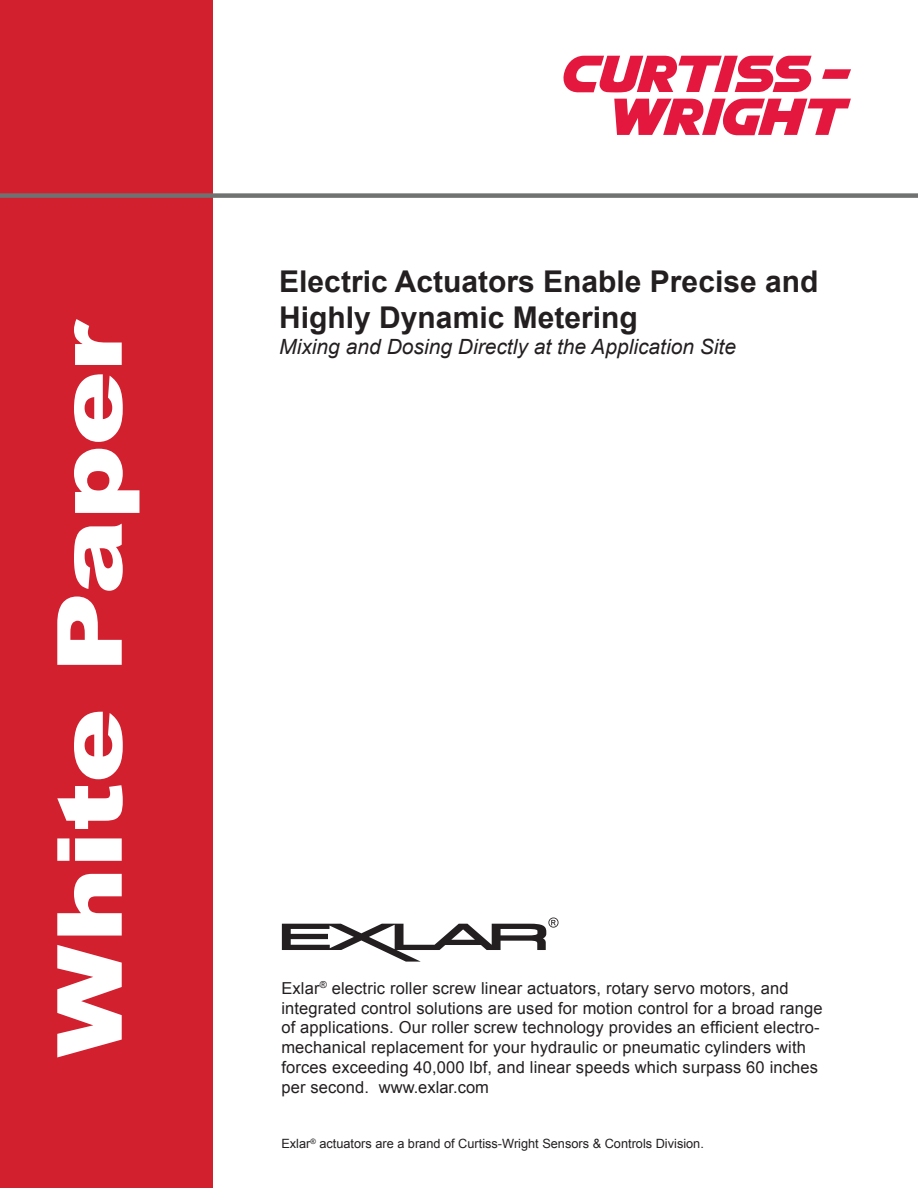
<style>
.page{position:relative;width:918px;height:1188px;background:#fff}
.page>*{position:absolute;margin:0;border:0;box-sizing:border-box;transform-origin:0 0}
.t1{font:900 90px "Arial";letter-spacing:-.01em;color:#fff;scale:1.25 1}
.t2{font:700 30px/36px "Arial";color:#231f20}
.t3{font:italic 21px "Arial";color:#231f20}
.t4{font:16.5px/19.8px "Arial";letter-spacing:.01em;color:#231f20}
.t5{font:12.75px "Arial";color:#231f20}
</style>
<div class="page">
<div style="left:0;top:0;width:213px;height:1188px;background:#d2202f"></div>
<div style="left:0;top:193px;width:918px;height:5px;background:#707171"></div>
<svg style="left:822px;top:69px;width:29px;height:10px"></svg>
<svg style="left:563px;top:56px;width:249px;height:37px"></svg>
<svg style="left:614px;top:99px;width:237px;height:37px"></svg>
<svg style="left:282px;top:918px;width:277px;height:44px"></svg>
<h1 class="t1" style="left:24px;top:1057px;width:592px;rotate:-90deg">White Paper</h1>
<h2 class="t2" style="left:279px;top:265px;width:541px">Electric Actuators Enable Precise and<br>Highly Dynamic Metering</h2>
<p class="t3" style="left:279px;top:333px;width:458px">Mixing and Dosing Directly at the Application Site</p>
<p class="t4" style="left:281px;top:978px;width:543px">Exlar<sup>®</sup> electric roller screw linear actuators, rotary servo motors, and integrated control solutions are used for motion control for a broad range of applications. Our roller screw technology provides an efficient electro&shy;mechanical replacement for your hydraulic or pneumatic cylinders with forces exceeding 40,000 lbf, and linear speeds which surpass 60 inches per second. www.exlar.com</p>
<p class="t5" style="left:281px;top:1135px;width:424px">Exlar<sup>®</sup> actuators are a brand of Curtiss-Wright Sensors &amp; Controls Division.</p>
</div>
